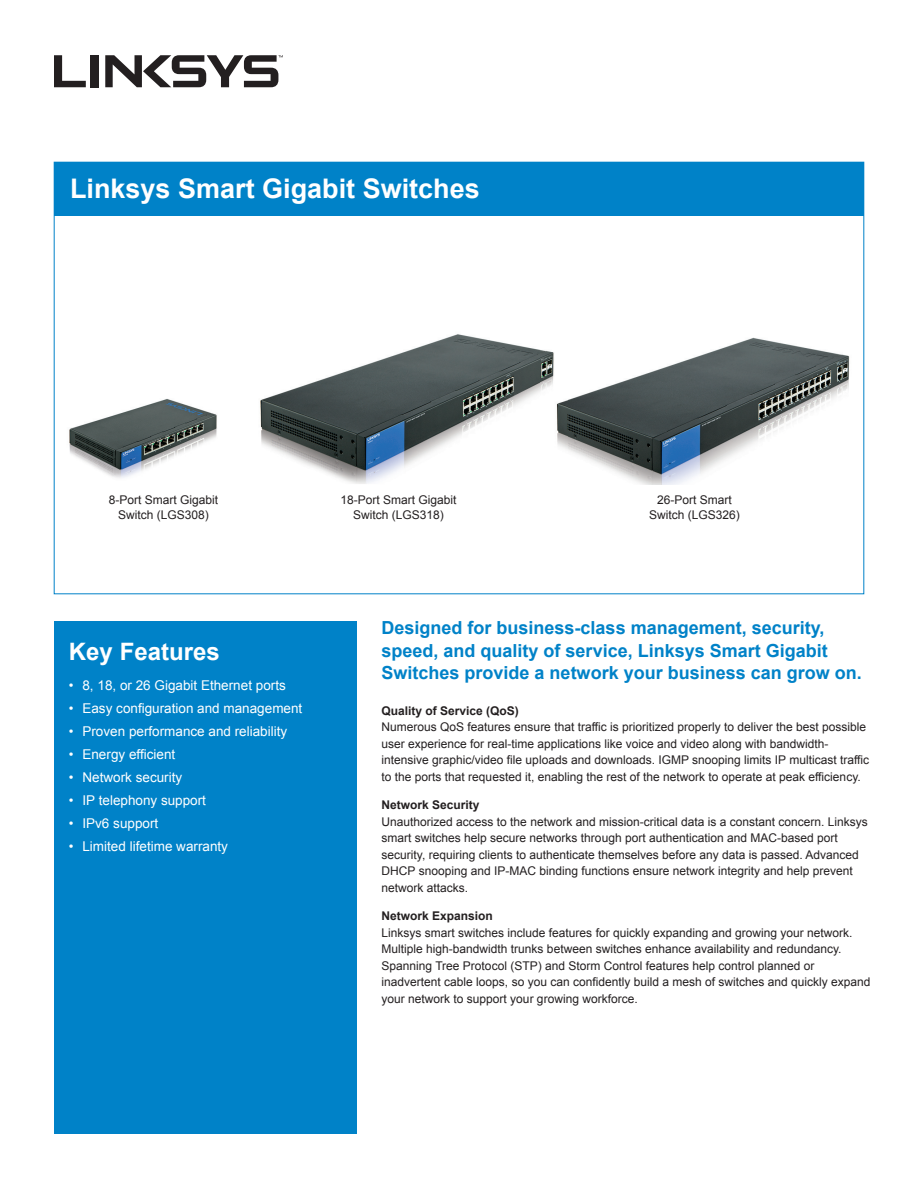
<style>
.page{position:relative;width:918px;height:1188px;background:#fff}
.page>*{position:absolute;margin:0;border:0;box-sizing:border-box;transform-origin:0 0}
.t1{font:700 27px "Arial";color:#fff}
.t2{font:700 24px "Arial";color:#fff}
.t3{font:700 18px/22.5px "Arial";color:#0082c8}
.t4{font:13.5px "Arial";color:#fff}
.t5{font:12px/16.5px "Arial";color:#231f20}
.t6{font:700 12px "Arial";color:#231f20}
</style>
<div class="page">
<img style="left:69px;top:399px;width:148px;height:79px">
<img style="left:260px;top:334px;width:590px;height:150px">
<img style="left:541px;top:334px;width:26px;height:150px">
<div style="left:54px;top:621px;width:303px;height:513px;background:#0082c8"></div>
<div style="left:91px;top:55px;width:8px;height:32px;background:#231f20"></div>
<svg style="left:54px;top:55px;width:32px;height:32px"></svg>
<svg style="left:105px;top:55px;width:178px;height:32px"></svg>
<div style="left:54px;top:162px;width:810px;height:54px;background:#0082c8"></div>
<h1 class="t1" style="left:70px;top:171px;width:411px">Linksys Smart Gigabit Switches</h1>
<p class="t5" style="left:109px;top:493px;width:111px;line-height:14.4px;text-align:center">8-Port Smart Gigabit<br>Switch (LGS308)</p>
<p class="t5" style="left:340px;top:493px;width:118px;line-height:14.4px;text-align:center">18-Port Smart Gigabit<br>Switch (LGS318)</p>
<p class="t5" style="left:649px;top:493px;width:92px;line-height:14.4px;text-align:center">26-Port Smart<br>Switch (LGS326)</p>
<h2 class="t2" style="left:69px;top:636px;width:152px">Key Features</h2>
<p class="t4" style="left:69px;top:677px;width:218px">• 8, 18, or 26 Gigabit Ethernet ports</p>
<p class="t4" style="left:69px;top:699px;width:235px">• Easy configuration and management</p>
<p class="t4" style="left:69px;top:722px;width:220px">• Proven performance and reliability</p>
<p class="t4" style="left:69px;top:745px;width:108px">• Energy efficient</p>
<p class="t4" style="left:69px;top:768px;width:115px">• Network security</p>
<p class="t4" style="left:69px;top:791px;width:139px">• IP telephony support</p>
<p class="t4" style="left:69px;top:814px;width:91px">• IPv6 support</p>
<p class="t4" style="left:69px;top:837px;width:161px">• Limited lifetime warranty</p>
<h3 class="t3" style="left:382px;top:617px;width:482px">Designed for business-class management, security, speed, and quality of service, Linksys Smart Gigabit<br>Switches provide a network your business can grow on.</h3>
<p class="t6" style="left:382px;top:703px;width:139px">Quality of Service (QoS)</p>
<p class="t5" style="left:382px;top:719px;width:489px">Numerous QoS features ensure that traffic is prioritized properly to deliver the best possible user experience for real-time applications like voice and video along with bandwidth&shy;intensive graphic/video file uploads and downloads. IGMP snooping limits IP multicast traffic to the ports that requested it, enabling the rest of the network to operate at peak efficiency.</p>
<p class="t6" style="left:382px;top:797px;width:100px">Network Security</p>
<p class="t5" style="left:382px;top:814px;width:488px">Unauthorized access to the network and mission-critical data is a constant concern. Linksys smart switches help secure networks through port authentication and MAC-based port security, requiring clients to authenticate themselves before any data is passed. Advanced DHCP snooping and IP-MAC binding functions ensure network integrity and help prevent network attacks.</p>
<p class="t6" style="left:382px;top:908px;width:113px">Network Expansion</p>
<p class="t5" style="left:382px;top:925px;width:490px">Linksys smart switches include features for quickly expanding and growing your network.<br>Multiple high-bandwidth trunks between switches enhance availability and redundancy.<br>Spanning Tree Protocol (STP) and Storm Control features help control planned or inadvertent cable loops, so you can confidently build a mesh of switches and quickly expand your network to support your growing workforce.</p>
</div>
